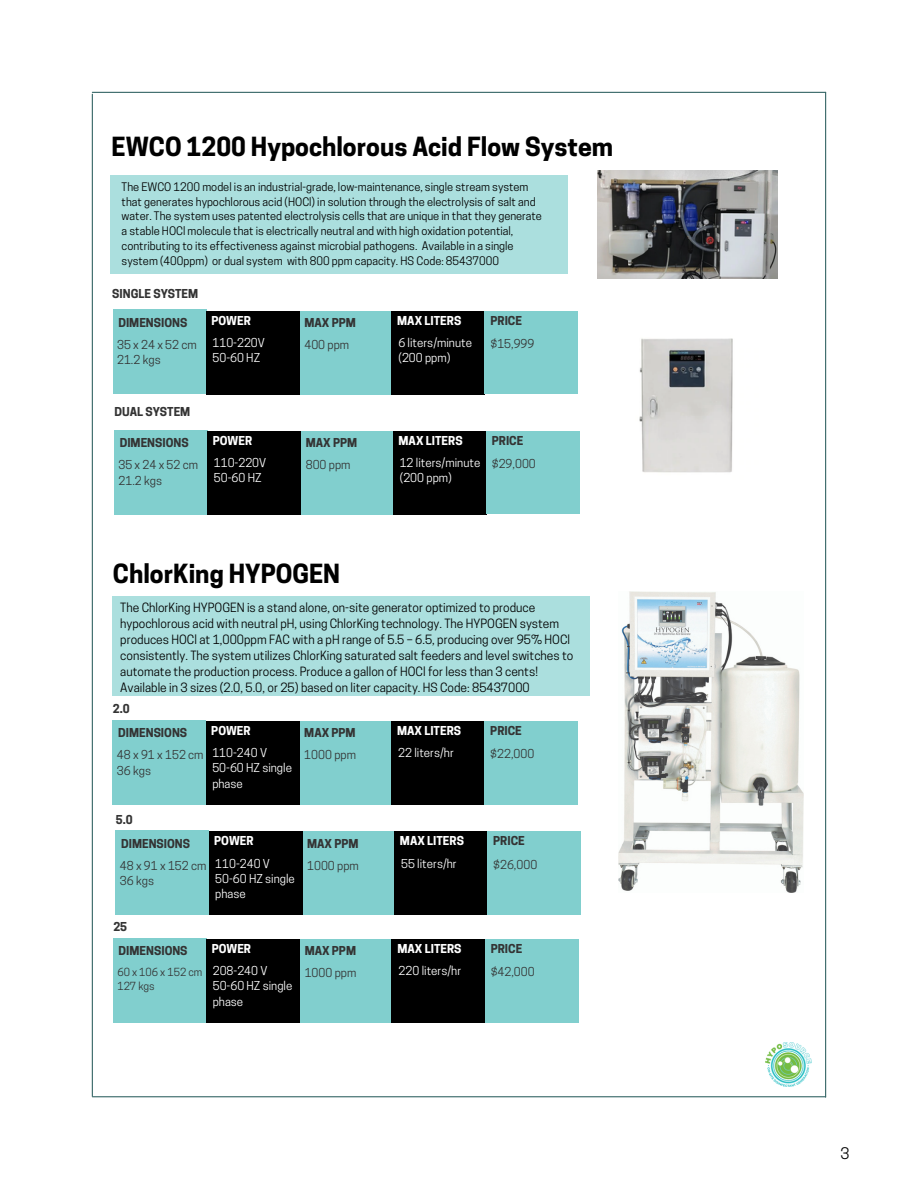
<style>
.page{position:relative;width:918px;height:1188px;background:#fff}
.page>*{position:absolute;margin:0;border:0;box-sizing:border-box;transform-origin:0 0}
.t1{font:700 24.75px "Cooper Hewitt";color:#000}
.t2{font:15px "Cooper Hewitt";color:#000}
.t3{font:12px/16px "Cooper Hewitt";color:#000}
.t4{font:11.55px/15.5px "Cooper Hewitt";color:#fff}
.t5{font:700 11.55px "Cooper Hewitt";color:#343434}
.t6{font:11.55px "Cooper Hewitt";color:#343434}
.t7{font:700 11.55px "Cooper Hewitt";color:#fff}
.t8{font:11.55px "Cooper Hewitt";letter-spacing:.1em;color:#343434}
.t9{font:11.55px "Cooper Hewitt";letter-spacing:.2em;color:#343434}
.t10{font:11.1px/14.7px "Cooper Hewitt";color:#000}
.t11{font:10.5px "Cooper Hewitt";color:#343434}
</style>
<div class="page">
<img style="left:579px;top:338px;width:154px;height:176px">
<div style="left:110px;top:176px;width:458px;height:98px;background:#abdfde"></div>
<img style="left:766px;top:1042px;width:46px;height:44px">
<img style="left:597px;top:171px;width:180px;height:108px">
<hr style="left:92px;top:1096px;width:734px;height:1px;background:#366666">
<hr style="left:92px;top:92px;width:734px;height:1px;background:#366666">
<hr style="left:825px;top:92px;width:1px;height:1005px;background:#366666">
<hr style="left:92px;top:94px;width:1px;height:1002px;background:#366666">
<div style="left:113px;top:310px;width:93px;height:84px;background:#81cfce"></div>
<div style="left:298px;top:311px;width:94px;height:83px;background:#81cfce"></div>
<div style="left:206px;top:311px;width:93px;height:83px;background:#000"></div>
<div style="left:392px;top:311px;width:93px;height:83px;background:#000"></div>
<div style="left:485px;top:311px;width:93px;height:83px;background:#81cfce"></div>
<div style="left:114px;top:430px;width:94px;height:85px;background:#81cfce"></div>
<div style="left:300px;top:431px;width:93px;height:84px;background:#81cfce"></div>
<div style="left:208px;top:431px;width:93px;height:84px;background:#000"></div>
<div style="left:393px;top:431px;width:93px;height:84px;background:#000"></div>
<div style="left:486px;top:431px;width:93px;height:83px;background:#81cfce"></div>
<div style="left:113px;top:596px;width:477px;height:100px;background:#abdfde"></div>
<div style="left:113px;top:720px;width:93px;height:85px;background:#81cfce"></div>
<div style="left:298px;top:721px;width:93px;height:84px;background:#81cfce"></div>
<div style="left:206px;top:721px;width:93px;height:84px;background:#000"></div>
<div style="left:391px;top:721px;width:94px;height:84px;background:#000"></div>
<div style="left:485px;top:721px;width:93px;height:84px;background:#81cfce"></div>
<div style="left:116px;top:830px;width:93px;height:85px;background:#81cfce"></div>
<div style="left:301px;top:832px;width:93px;height:83px;background:#81cfce"></div>
<div style="left:209px;top:832px;width:93px;height:83px;background:#000"></div>
<div style="left:394px;top:832px;width:94px;height:83px;background:#000"></div>
<div style="left:488px;top:832px;width:93px;height:83px;background:#81cfce"></div>
<div style="left:113px;top:938px;width:93px;height:85px;background:#81cfce"></div>
<div style="left:299px;top:939px;width:93px;height:84px;background:#81cfce"></div>
<div style="left:207px;top:939px;width:93px;height:84px;background:#000"></div>
<div style="left:392px;top:939px;width:93px;height:84px;background:#000"></div>
<div style="left:485px;top:939px;width:93px;height:84px;background:#81cfce"></div>
<img style="left:618px;top:591px;width:186px;height:302px">
<p class="t1" style="left:112px;top:137px;width:503px">EWCO 1200 Hypochlorous Acid Flow System</p>
<p class="t10" style="left:122px;top:181px;width:422px">The EWCO 1200 model is an industrial-grade, low-maintenance, single stream system that generates hypochlorous acid (HOCl) in solution through the electrolysis of salt and water. The system uses patented electrolysis cells that are unique in that they generate a stable HOCl molecule that is electrically neutral and with high oxidation potential, contributing to its effectiveness against microbial pathogens. Available in a single system (400ppm) or dual system with 800 ppm capacity. HS Code: 85437000</p>
<p class="t5" style="left:112px;top:289px;width:88px">SINGLE SYSTEM</p>
<p class="t5" style="left:118px;top:318px;width:70px">DIMENSIONS</p>
<p class="t7" style="left:211px;top:316px;width:41px">POWER</p>
<p class="t5" style="left:304px;top:318px;width:53px">MAX PPM</p>
<p class="t7" style="left:397px;top:316px;width:66px">MAX LITERS</p>
<p class="t5" style="left:490px;top:316px;width:33px">PRICE</p>
<p class="t9" style="left:117px;top:340px;width:81px">35x24x52cm</p>
<p class="t6" style="left:117px;top:356px;width:45px">21.2 kgs</p>
<p class="t4" style="left:398px;top:336px;width:75px">6 liters/minute</p>
<p class="t4" style="left:398px;top:351px;width:54px">(200 ppm)</p>
<p class="t4" style="left:212px;top:336px;width:54px">110-220V</p>
<p class="t6" style="left:304px;top:340px;width:46px">400 ppm</p>
<p class="t6" style="left:490px;top:339px;width:46px">$15,999</p>
<p class="t4" style="left:212px;top:351px;width:49px">50-60 HZ</p>
<p class="t5" style="left:114px;top:407px;width:77px">DUAL SYSTEM</p>
<p class="t5" style="left:120px;top:439px;width:70px">DIMENSIONS</p>
<p class="t7" style="left:213px;top:436px;width:41px">POWER</p>
<p class="t5" style="left:306px;top:439px;width:53px">MAX PPM</p>
<p class="t7" style="left:399px;top:436px;width:66px">MAX LITERS</p>
<p class="t5" style="left:492px;top:436px;width:33px">PRICE</p>
<p class="t9" style="left:118px;top:461px;width:81px">35x24x52cm</p>
<p class="t6" style="left:118px;top:476px;width:45px">21.2 kgs</p>
<p class="t4" style="left:400px;top:456px;width:82px">12 liters/minute</p>
<p class="t4" style="left:400px;top:472px;width:54px">(200 ppm)</p>
<p class="t4" style="left:214px;top:456px;width:54px">110-220V</p>
<p class="t6" style="left:306px;top:461px;width:46px">800 ppm</p>
<p class="t6" style="left:492px;top:460px;width:46px">$29,000</p>
<p class="t4" style="left:214px;top:472px;width:49px">50-60 HZ</p>
<p class="t1" style="left:113px;top:564px;width:229px">ChlorKing HYPOGEN</p>
<p class="t3" style="left:120px;top:601px;width:455px">The ChlorKing HYPOGEN is a stand alone, on-site generator optimized to produce hypochlorous acid with neutral pH, using ChlorKing technology. The HYPOGEN system produces HOCl at 1,000ppm FAC with a pH range of 5.5 – 6.5, producing over 95% HOCl consistently. The system utilizes ChlorKing saturated salt feeders and level switches to automate the production process. Produce a gallon of HOCl for less than 3 cents!<br>Available in 3 sizes (2.0, 5.0, or 25) based on liter capacity. HS Code: 85437000</p>
<p class="t5" style="left:113px;top:705px;width:18px">2.0</p>
<p class="t5" style="left:118px;top:728px;width:70px">DIMENSIONS</p>
<p class="t7" style="left:211px;top:726px;width:41px">POWER</p>
<p class="t5" style="left:304px;top:728px;width:53px">MAX PPM</p>
<p class="t7" style="left:397px;top:726px;width:66px">MAX LITERS</p>
<p class="t5" style="left:490px;top:726px;width:33px">PRICE</p>
<p class="t8" style="left:117px;top:750px;width:88px">48x91x152cm</p>
<p class="t6" style="left:117px;top:766px;width:36px">36 kgs</p>
<p class="t4" style="left:398px;top:746px;width:57px">22 liters/hr</p>
<p class="t4" style="left:212px;top:746px;width:56px">110-240 V</p>
<p class="t6" style="left:304px;top:750px;width:53px">1000 ppm</p>
<p class="t6" style="left:490px;top:750px;width:46px">$22,000</p>
<p class="t4" style="left:212px;top:762px;width:81px">50-60 HZ single phase</p>
<p class="t5" style="left:116px;top:815px;width:18px">5.0</p>
<p class="t5" style="left:121px;top:839px;width:70px">DIMENSIONS</p>
<p class="t7" style="left:214px;top:837px;width:41px">POWER</p>
<p class="t5" style="left:307px;top:839px;width:53px">MAX PPM</p>
<p class="t7" style="left:400px;top:837px;width:66px">MAX LITERS</p>
<p class="t5" style="left:493px;top:837px;width:33px">PRICE</p>
<p class="t8" style="left:120px;top:861px;width:88px">48x91x152cm</p>
<p class="t6" style="left:120px;top:877px;width:36px">36 kgs</p>
<p class="t4" style="left:401px;top:857px;width:57px">55 liters/hr</p>
<p class="t4" style="left:215px;top:857px;width:56px">110-240 V</p>
<p class="t6" style="left:307px;top:861px;width:53px">1000 ppm</p>
<p class="t6" style="left:493px;top:860px;width:46px">$26,000</p>
<p class="t4" style="left:215px;top:872px;width:81px">50-60 HZ single phase</p>
<p class="t5" style="left:113px;top:923px;width:15px">25</p>
<p class="t5" style="left:119px;top:946px;width:70px">DIMENSIONS</p>
<p class="t7" style="left:212px;top:944px;width:41px">POWER</p>
<p class="t5" style="left:305px;top:946px;width:53px">MAX PPM</p>
<p class="t7" style="left:397px;top:944px;width:66px">MAX LITERS</p>
<p class="t5" style="left:491px;top:944px;width:33px">PRICE</p>
<p class="t11" style="left:117px;top:968px;width:87px">60 x 106 x 152 cm</p>
<p class="t11" style="left:117px;top:982px;width:39px">127 kgs</p>
<p class="t4" style="left:399px;top:964px;width:64px">220 liters/hr</p>
<p class="t4" style="left:213px;top:964px;width:56px">208-240 V</p>
<p class="t6" style="left:305px;top:968px;width:53px">1000 ppm</p>
<p class="t6" style="left:491px;top:967px;width:46px">$42,000</p>
<p class="t4" style="left:213px;top:980px;width:81px">50-60 HZ single phase</p>
<p class="t2" style="left:840px;top:1148px;width:10px">3</p>
</div>
